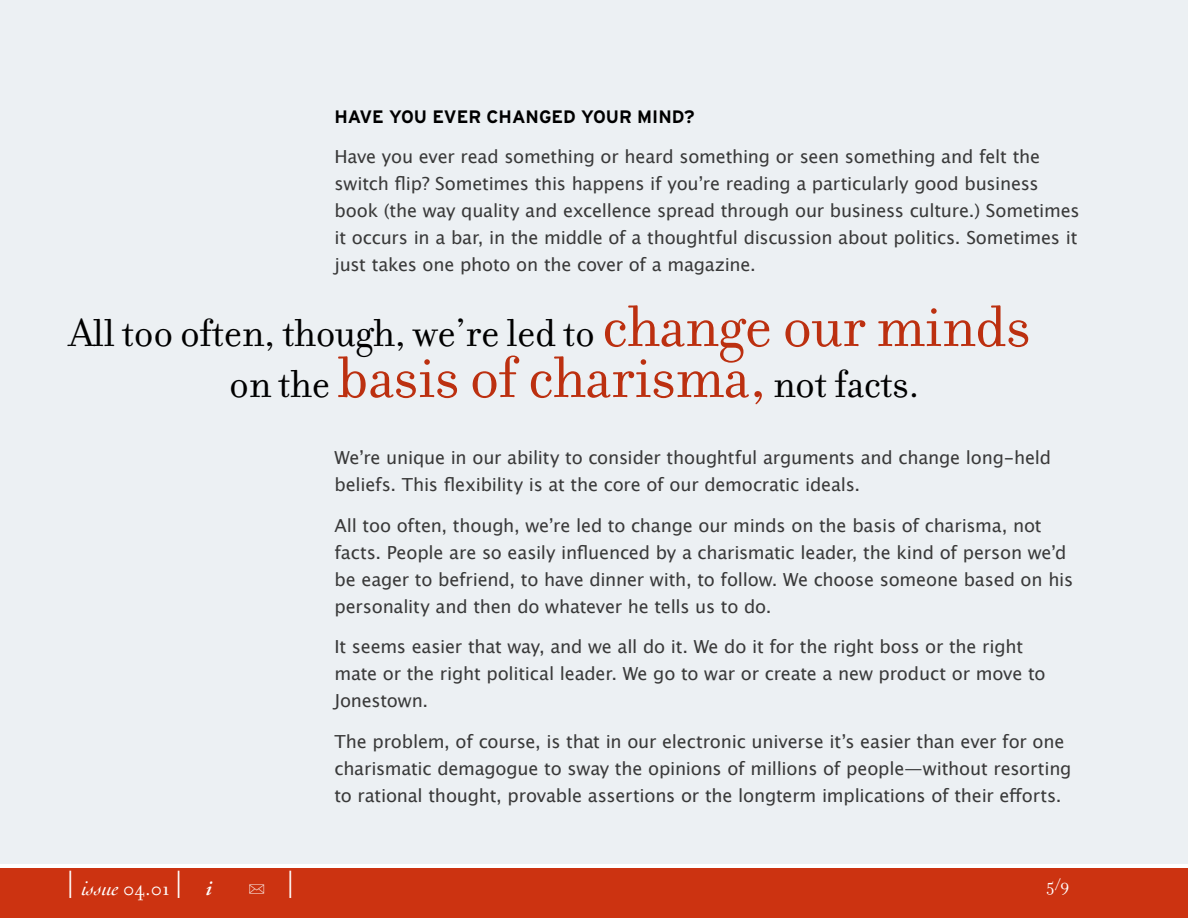
<style>
.page{position:relative;width:1188px;height:918px;background:#fff}
.page>*{position:absolute;margin:0;border:0;box-sizing:border-box;transform-origin:0 0}
.t1{font:63px "Filosofia";letter-spacing:-.01em;color:#c31}
.t2{font:42px "Filosofia";letter-spacing:-.01em;color:#000}
.t3{font:italic 21px "Cochin";color:#fff}
.t4{font:18px/27px "Lucida Grande";letter-spacing:-.01em;color:#393939}
.t5{font:700 18px "Interstate";color:#000}
.t6{font:18px "Filosofia";color:#fff}
.t7{font:18px "FF Dingbests";color:#fff}
.s1{font-size:63px;color:#c31}
.s2{font-size:42px;color:#000}
.s3{font-family:"Filosofia";font-style:normal;font-size:36px}
.s4{font-family:"Filosofia";font-style:normal}
.s5{font-family:"Adobe Garamond";font-weight:600}
.s6{font-family:"Filosofia";font-size:36px}
</style>
<div class="page">
<div style="left:0;top:0;width:1188px;height:864px;background:#ecf0f3"></div>
<div style="left:0;top:868px;width:1188px;height:50px;background:#c31"></div>
<p class="t5" style="left:334px;top:106px;width:362px">HAVE YOU EVER CHANGED YOUR MIND?</p>
<p class="t4" style="left:334px;top:143px;width:747px">Have you ever read something or heard something or seen something and felt the switch flip? Sometimes this happens if youʼre reading a particularly good business book (the way quality and excellence spread through our business culture.) Sometimes it occurs in a bar, in the middle of a thoughtful discussion about politics. Sometimes it just takes one photo on the cover of a magazine.</p>
<h2 class="t2" style="left:69px;top:310px;width:963px">All too often, though, we’re led to <span class="s1">change our minds</span></h2>
<h1 class="t1" style="left:229px;top:342px;width:692px"><span class="s2">on the</span> basis of charisma, <span class="s2">not facts.</span></h1>
<p class="t3" style="left:66px;top:876px;width:147px"><span class="s3">|</span> issue <span class="s4">04.01</span> <span class="s3">|</span> <span class="s5">i</span></p>
<p class="t7" style="left:248px;top:879px;width:49px">U <span class="s6">|</span></p>
<p class="t4" style="left:334px;top:444px;width:718px">Weʼre unique in our ability to consider thoughtful arguments and change long-held beliefs. This flexibility is at the core of our democratic ideals.</p>
<p class="t4" style="left:334px;top:512px;width:740px">All too often, though, weʼre led to change our minds on the basis of charisma, not facts. People are so easily influenced by a charismatic leader, the kind of person weʼd be eager to befriend, to have dinner with, to follow. We choose someone based on his personality and then do whatever he tells us to do.</p>
<p class="t4" style="left:334px;top:633px;width:713px">It seems easier that way, and we all do it. We do it for the right boss or the right mate or the right political leader. We go to war or create a new product or move to<br>Jonestown.</p>
<p class="t4" style="left:334px;top:728px;width:739px">The problem, of course, is that in our electronic universe itʼs easier than ever for one charismatic demagogue to sway the opinions of millions of people—without resorting to rational thought, provable assertions or the longterm implications of their efforts.</p>
<p class="t6" style="left:1047px;top:874px;width:25px">5/9</p>
</div>
